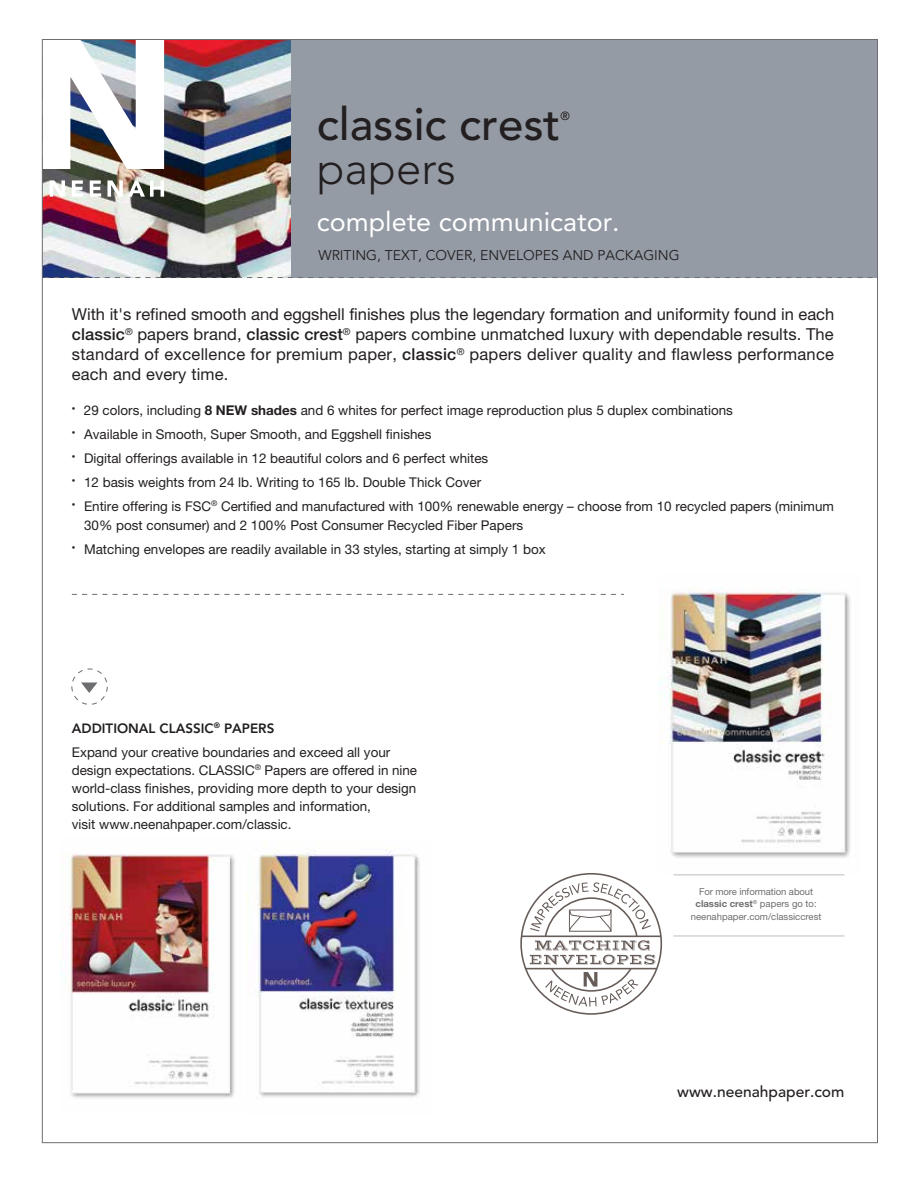
<style>
.page{position:relative;width:918px;height:1188px;background:#fff}
.page>*{position:absolute;margin:0;border:0;box-sizing:border-box;transform-origin:0 0}
.t1{font:500 45.45px "Avenir";color:#231f20}
.t2{font:300 45.45px "Avenir";color:#231f20}
.t3{font:27px "Avenir";color:#fff}
.t4{font:16.5px/19.8px "Helvetica Neue";letter-spacing:.015em;color:#231f20;text-align:justify}
.t5{font:500 15.6px "Avenir";color:#231f20}
.t6{font:13.95px "Avenir";color:#231f20}
.t7{font:13.35px/18px "Helvetica Neue";color:#231f20}
.t8{font:800 13.35px "Avenir";color:#231f20}
.t9{font:500 11.85px "Avenir";color:#231f20}
.t10{font:9.45px/12.8px "Helvetica Neue";color:#6d6e71;text-align:center}
.s1{font-weight:500}
.s2{font-weight:700}
</style>
<div class="page">
<img style="left:658px;top:588px;width:193px;height:287px">
<img style="left:44px;top:41px;width:247px;height:236px">
<hr style="left:673px;top:936px;width:171px;height:1px;background:#bcbec0">
<hr style="left:673px;top:875px;width:171px;height:1px;background:#bcbec0">
<div style="left:291px;top:39px;width:587px;height:239px;background:#949ba5"></div>
<svg style="left:44px;top:277px;width:829px;height:1px"></svg>
<svg style="left:72px;top:594px;width:552px;height:1px"></svg>
<svg style="left:50px;top:180px;width:15px;height:17px"></svg>
<svg style="left:72px;top:180px;width:11px;height:17px"></svg>
<svg style="left:90px;top:180px;width:11px;height:17px"></svg>
<svg style="left:107px;top:180px;width:57px;height:17px"></svg>
<svg style="left:44px;top:41px;width:120px;height:128px"></svg>
<svg style="left:530px;top:882px;width:125px;height:125px"></svg>
<hr style="left:521px;top:936px;width:140px;height:1px;background:#665c58">
<hr style="left:526px;top:968px;width:131px;height:1px;background:#665c58">
<img style="left:60px;top:854px;width:175px;height:244px">
<img style="left:247px;top:849px;width:173px;height:248px">
<div style="left:71px;top:669px;width:37px;height:36px;border:1px dashed #6d6e71;border-radius:50%"></div>
<svg style="left:81px;top:682px;width:17px;height:11px"></svg>
<h1 class="t1" style="left:317px;top:98px;width:245px">classic crest</h1>
<p class="t9" style="left:560px;top:109px;width:11px">®</p>
<h1 class="t2" style="left:317px;top:142px;width:141px">papers</h1>
<h2 class="t3" style="left:317px;top:206px;width:304px">complete communicator.</h2>
<p class="t6" style="left:318px;top:247px;width:363px">WRITING, TEXT, COVER, ENVELOPES AND PACKAGING</p>
<p class="t4" style="left:72px;top:304px;width:764px">With it's refined smooth and eggshell finishes plus the legendary formation and uniformity found in each <span class="s1">classic</span><sup>®</sup> papers brand, <span class="s1">classic crest</span><sup>®</sup> papers combine unmatched luxury with dependable results. The standard of excellence for premium paper, <span class="s1">classic</span><sup>®</sup> papers deliver quality and flawless performance each and every time.</p>
<p class="t7" style="left:72px;top:401px;width:663px"><sup>•</sup> 29 colors, including <span class="s2">8 NEW shades</span> and 6 whites for perfect image reproduction plus 5 duplex combinations</p>
<p class="t7" style="left:72px;top:425px;width:361px"><sup>•</sup> Available in Smooth, Super Smooth, and Eggshell finishes</p>
<p class="t7" style="left:72px;top:449px;width:418px"><sup>•</sup> Digital offerings available in 12 beautiful colors and 6 perfect whites</p>
<p class="t7" style="left:72px;top:473px;width:411px"><sup>•</sup> 12 basis weights from 24 lb. Writing to 165 lb. Double Thick Cover</p>
<p class="t7" style="left:84px;top:496px;width:751px;line-height:19.5px;text-indent:-12px"><sup>•</sup> Entire offering is FSC<sup>®</sup> Certified and manufactured with 100% renewable energy – choose from 10 recycled papers (minimum<br>30% post consumer) and 2 100% Post Consumer Recycled Fiber Papers</p>
<p class="t7" style="left:72px;top:540px;width:475px"><sup>•</sup> Matching envelopes are readily available in 33 styles, starting at simply 1 box</p>
<p class="t8" style="left:72px;top:720px;width:204px">ADDITIONAL CLASSIC<sup>®</sup> PAPERS</p>
<p class="t7" style="left:72px;top:743px;width:347px">Expand your creative boundaries and exceed all your design expectations. CLASSIC<sup>®</sup> Papers are offered in nine world-class finishes, providing more depth to your design solutions. For additional samples and information,<br>visit www.neenahpaper.com/classic.</p>
<p class="t10" style="left:691px;top:885px;width:132px">For more information about <span class="s2">classic crest</span><sup>®</sup> papers go to: neenahpaper.com/classiccrest</p>
<p class="t5" style="left:677px;top:1083px;width:169px">www.neenahpaper.com</p>
</div>
